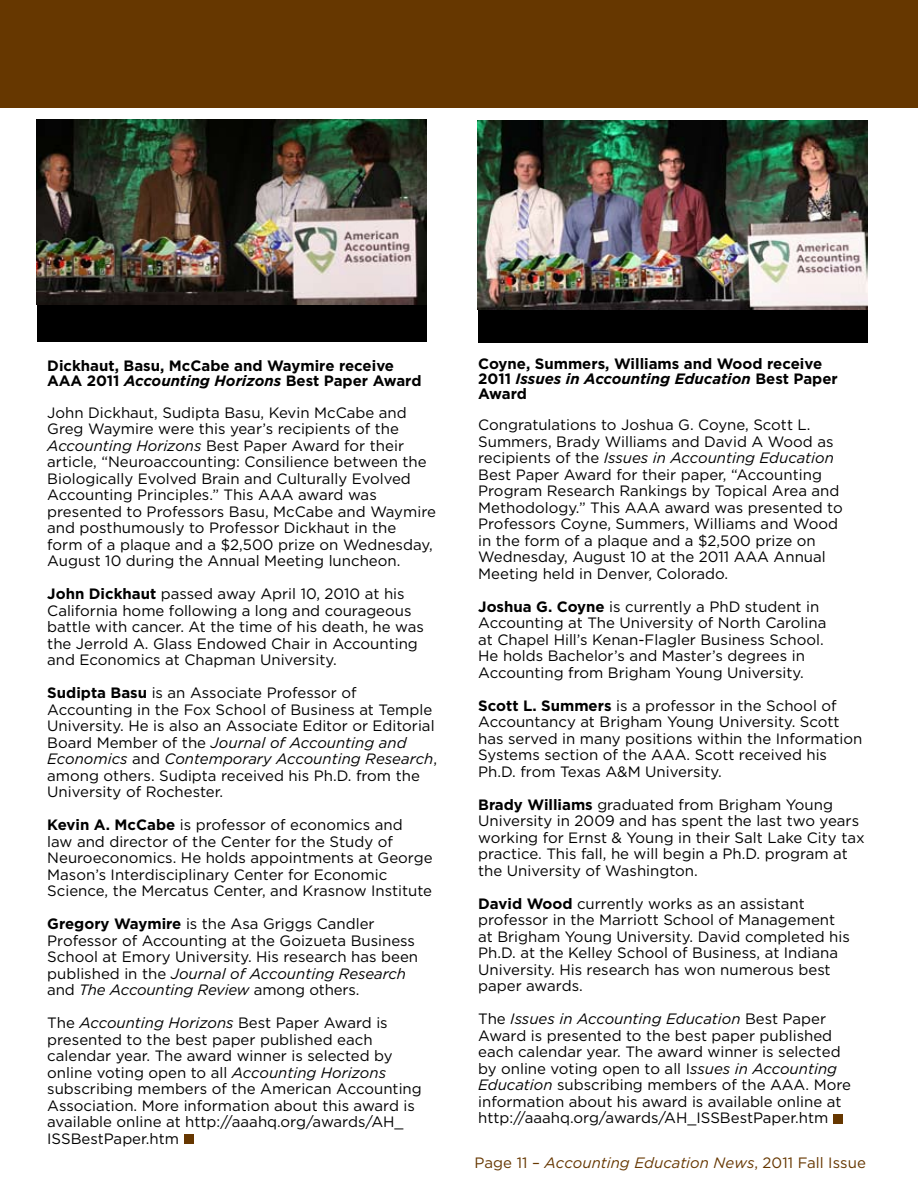
<style>
.page{position:relative;width:918px;height:1188px;background:#fff}
.page>*{position:absolute;margin:0;border:0;box-sizing:border-box;transform-origin:0 0}
.t1{font:15px/16.5px "Gotham";color:#000}
.t2{font:700 15px/15px "Gotham";color:#000}
.t3{font:italic 15px "Gotham";color:#663700}
.s1{font-style:italic}
.s2{font-weight:700}
.s3{font-style:normal}
</style>
<div class="page">
<div style="left:0;top:0;width:918px;height:107px;background:#663700"></div>
<div style="left:184px;top:1134px;width:9px;height:10px;background:#663700"></div>
<div style="left:37px;top:119px;width:389px;height:222px;background:#000"></div>
<img style="left:37px;top:119px;width:389px;height:186px">
<div style="left:833px;top:1114px;width:10px;height:9px;background:#663700"></div>
<div style="left:478px;top:121px;width:389px;height:222px;background:#000"></div>
<img style="left:478px;top:121px;width:389px;height:189px">
<p class="t2" style="left:47px;top:358px;width:376px">Dickhaut, Basu, McCabe and Waymire receive<br>AAA 2011 <span class="s1">Accounting Horizons</span> Best Paper Award</p>
<p class="t1" style="left:47px;top:404px;width:390px">John Dickhaut, Sudipta Basu, Kevin McCabe and Greg Waymire were this year’s recipients of the <span class="s1">Accounting Horizons</span> Best Paper Award for their article, “Neuroaccounting: Consilience between the Biologically Evolved Brain and Culturally Evolved Accounting Principles.” This AAA award was presented to Professors Basu, McCabe and Waymire and posthumously to Professor Dickhaut in the<br>form of a plaque and a $2,500 prize on Wednesday, August 10 during the Annual Meeting luncheon.</p>
<p class="t1" style="left:47px;top:585px;width:378px"><span class="s2">John Dickhaut</span> passed away April 10, 2010 at his California home following a long and courageous battle with cancer. At the time of his death, he was the Jerrold A. Glass Endowed Chair in Accounting and Economics at Chapman University.</p>
<p class="t1" style="left:47px;top:684px;width:391px"><span class="s2">Sudipta Basu</span> is an Associate Professor of Accounting in the Fox School of Business at Temple University. He is also an Associate Editor or Editorial Board Member of the <span class="s1">Journal of Accounting and Economics</span> and <span class="s1">Contemporary Accounting Research</span>, among others. Sudipta received his Ph.D. from the University of Rochester.</p>
<p class="t1" style="left:47px;top:816px;width:387px"><span class="s2">Kevin A. McCabe</span> is professor of economics and<br>law and director of the Center for the Study of Neuroeconomics. He holds appointments at George Mason’s Interdisciplinary Center for Economic Science, the Mercatus Center, and Krasnow Institute</p>
<p class="t1" style="left:47px;top:915px;width:372px"><span class="s2">Gregory Waymire</span> is the Asa Griggs Candler Professor of Accounting at the Goizueta Business School at Emory University. His research has been published in the <span class="s1">Journal of Accounting Research </span>and <span class="s1">The Accounting Review</span> among others.</p>
<p class="t1" style="left:47px;top:1014px;width:376px">The <span class="s1">Accounting Horizons</span> Best Paper Award is presented to the best paper published each calendar year. The award winner is selected by online voting open to all <span class="s1">Accounting Horizons </span>subscribing members of the American Accounting Association. More information about this award is available online at http://aaahq.org/awards/AH_ ISSBestPaper.htm</p>
<p class="t2" style="left:478px;top:356px;width:361px">Coyne, Summers, Williams and Wood receive<br>2011 <span class="s1">Issues in Accounting Education</span> Best Paper<br>Award</p>
<p class="t1" style="left:478px;top:417px;width:366px">Congratulations to Joshua G. Coyne, Scott L.<br>Summers, Brady Williams and David A Wood as recipients of the <span class="s1">Issues in Accounting Education </span>Best Paper Award for their paper, “Accounting Program Research Rankings by Topical Area and Methodology.” This AAA award was presented to Professors Coyne, Summers, Williams and Wood in the form of a plaque and a $2,500 prize on Wednesday, August 10 at the 2011 AAA Annual Meeting held in Denver, Colorado.</p>
<p class="t1" style="left:478px;top:598px;width:350px"><span class="s2">Joshua G. Coyne</span> is currently a PhD student in Accounting at The University of North Carolina at Chapel Hill’s Kenan-Flagler Business School.<br>He holds Bachelor’s and Master’s degrees in Accounting from Brigham Young University.</p>
<p class="t1" style="left:478px;top:697px;width:386px"><span class="s2">Scott L. Summers</span> is a professor in the School of Accountancy at Brigham Young University. Scott has served in many positions within the Information Systems section of the AAA. Scott received his Ph.D. from Texas A&amp;M University.</p>
<p class="t1" style="left:478px;top:796px;width:388px"><span class="s2">Brady Williams</span> graduated from Brigham Young University in 2009 and has spent the last two years working for Ernst &amp; Young in their Salt Lake City tax practice. This fall, he will begin a Ph.D. program at the University of Washington.</p>
<p class="t1" style="left:478px;top:895px;width:373px"><span class="s2">David Wood</span> currently works as an assistant professor in the Marriott School of Management at Brigham Young University. David completed his Ph.D. at the Kelley School of Business, at Indiana University. His research has won numerous best paper awards.</p>
<p class="t1" style="left:478px;top:1011px;width:374px">The <span class="s1">Issues in Accounting Education</span> Best Paper Award is presented to the best paper published each calendar year. The award winner is selected by online voting open to all I<span class="s1">ssues in Accounting Education</span> subscribing members of the AAA. More information about his award is available online at http://aaahq.org/awards/AH_ISSBestPaper.htm</p>
<p class="t3" style="left:474px;top:1154px;width:393px"><span class="s3">Page 11 –</span> Accounting Education News<span class="s3">, 2011 Fall Issue</span></p>
</div>
